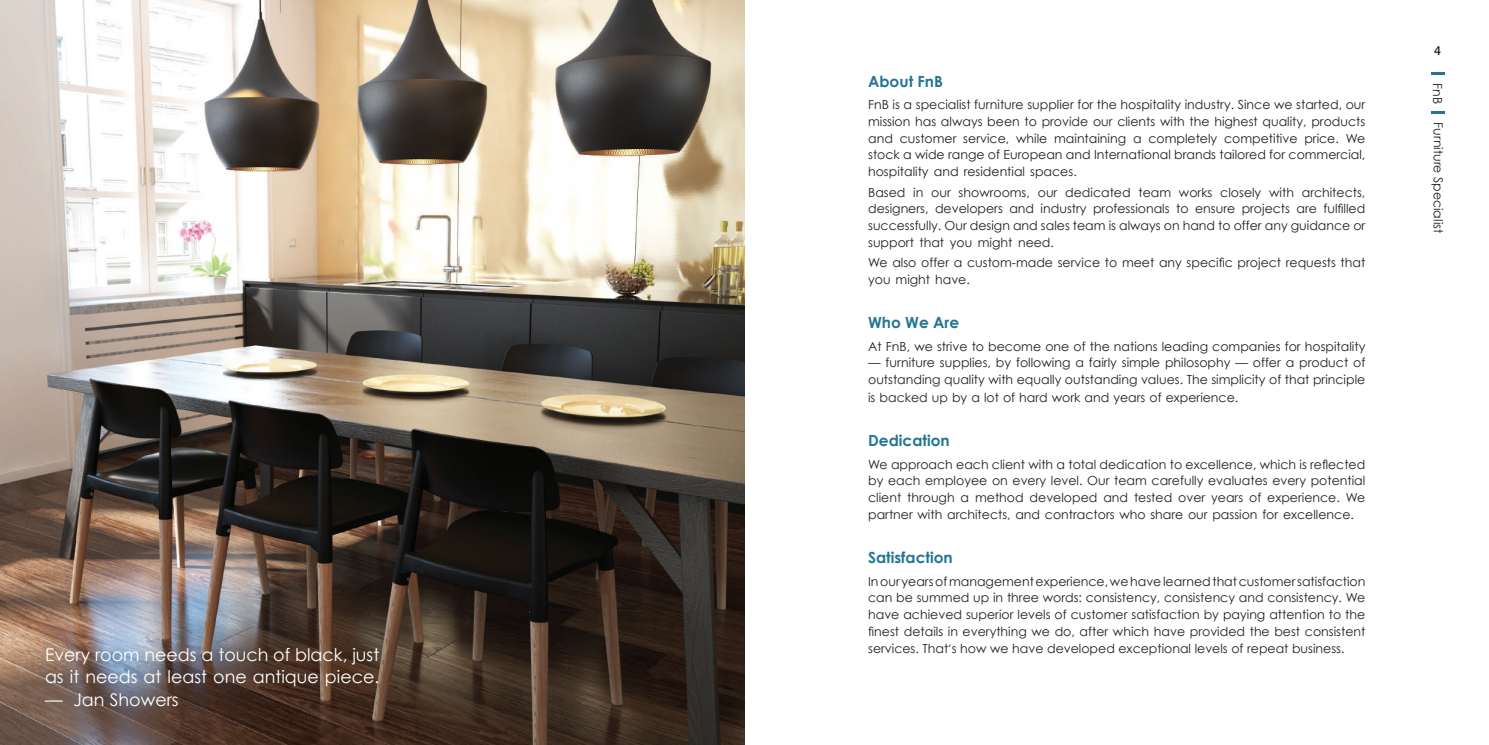
<style>
.page{position:relative;width:1489px;height:745px;background:#fff}
.page>*{position:absolute;margin:0;border:0;box-sizing:border-box;transform-origin:0 0}
.t1{font:17.5px/22.5px "Century Gothic";color:#fff}
.t2{font:700 15.38px "Century Gothic";color:#247594}
.t3{font:12.5px/16.8px "Century Gothic";color:#231f20;text-align:justify}
.t4{font:500 12.5px "Helvetica Neue";color:#231f20}
</style>
<div class="page">
<svg style="left:1431px;top:72px;width:12px;height:2px"></svg>
<svg style="left:1431px;top:111px;width:12px;height:2px"></svg>
<img style="left:0;top:0;width:744px;height:744px">
<h1 class="t1" style="left:45px;top:642px;width:336px">Every room needs a touch of black, just as it needs at least one antique piece.</h1>
<h1 class="t1" style="left:45px;top:687px;width:135px">— Jan Showers</h1>
<p class="t2" style="left:868px;top:71px;width:76px">About FnB</p>
<p class="t3" style="left:868px;top:96px;width:498px">FnB is a specialist furniture supplier for the hospitality industry. Since we started, our mission has always been to provide our clients with the highest quality, products and customer service, while maintaining a completely competitive price. We stock a wide range of European and International brands tailored for commercial, hospitality and residential spaces.</p>
<p class="t3" style="left:868px;top:183px;width:499px">Based in our showrooms, our dedicated team works closely with architects, designers, developers and industry professionals to ensure projects are fulfilled successfully. Our design and sales team is always on hand to offer any guidance or support that you might need.</p>
<p class="t3" style="left:868px;top:254px;width:498px">We also offer a custom-made service to meet any specific project requests that you might have.</p>
<p class="t2" style="left:868px;top:312px;width:93px">Who We Are</p>
<p class="t3" style="left:868px;top:337px;width:499px">At FnB, we strive to become one of the nations leading companies for hospitality</p>
<p class="t3" style="left:868px;top:354px;width:498px">— furniture supplies, by following a fairly simple philosophy — offer a product of outstanding quality with equally outstanding values. The simplicity of that principle</p>
<p class="t3" style="left:868px;top:388px;width:372px">is backed up by a lot of hard work and years of experience.</p>
<p class="t2" style="left:868px;top:430px;width:83px">Dedication</p>
<p class="t3" style="left:868px;top:455px;width:498px">We approach each client with a total dedication to excellence, which is reflected by each employee on every level. Our team carefully evaluates every potential client through a method developed and tested over years of experience. We partner with architects, and contractors who share our passion for excellence.</p>
<p class="t2" style="left:868px;top:547px;width:86px">Satisfaction</p>
<p class="t3" style="left:868px;top:572px;width:499px">In our years of management experience, we have learned that customer satisfaction can be summed up in three words: consistency, consistency and consistency. We have achieved superior levels of customer satisfaction by paying attention to the finest details in everything we do, after which have provided the best consistent services. That s how we have developed exceptional levels of repeat business.</p>
<p class="t3" style="left:948px;top:632px;width:5px">,</p>
<p class="t4" style="left:1433px;top:40px;width:8px">4</p>
<p class="t3" style="left:1445px;top:83px;width:22px;rotate:90deg">FnB</p>
<p class="t3" style="left:1446px;top:122px;width:113px;rotate:90deg">Furniture Specialist</p>
</div>
